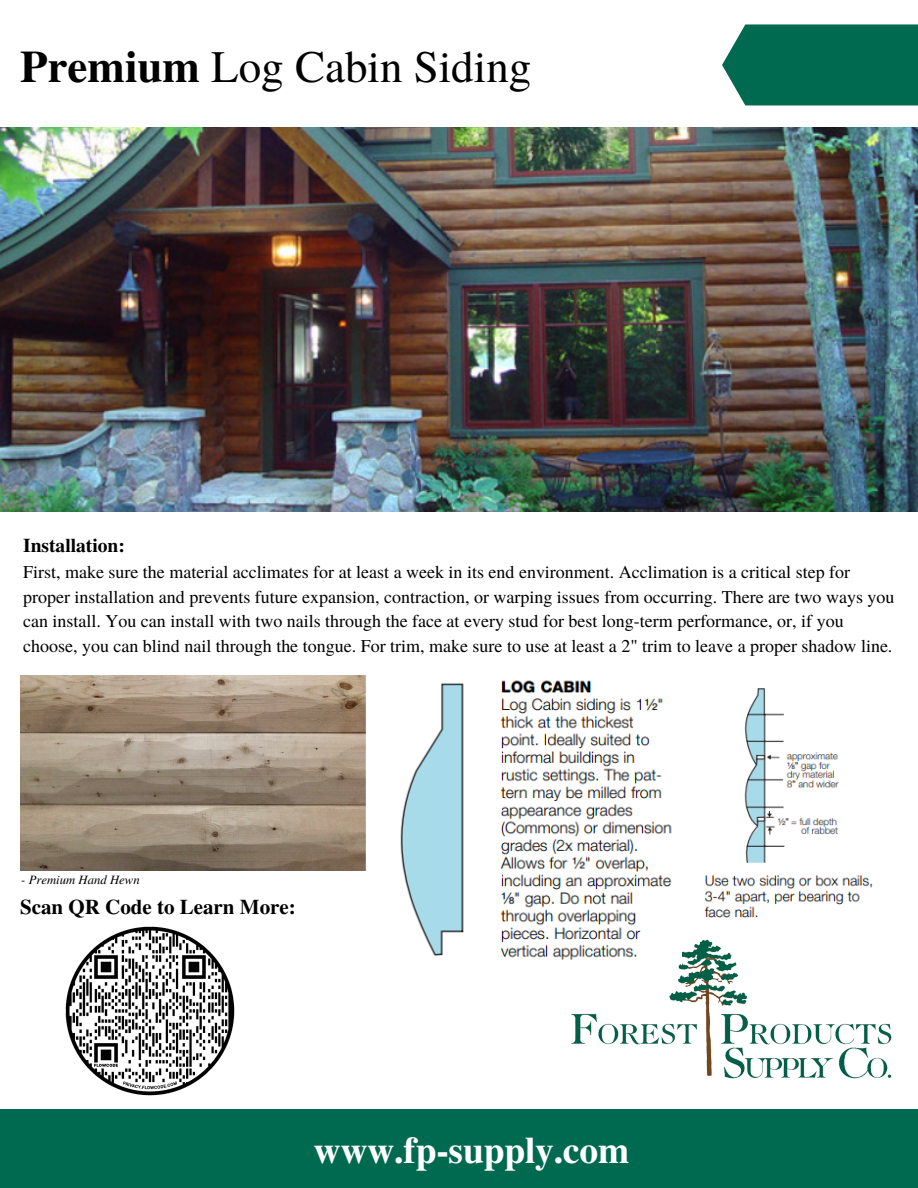
<style>
.page{position:relative;width:918px;height:1188px;background:#fff}
.page>*{position:absolute;margin:0;border:0;box-sizing:border-box;transform-origin:0 0}
.t1{font:45px "Te X Gyre Termes";color:#000}
.t2{font:700 37.5px "Te X Gyre Termes";letter-spacing:-.005em;color:#fff}
.t3{font:700 21px "Te X Gyre Termes";color:#000}
.t4{font:700 19.5px "Te X Gyre Termes";color:#000}
.t5{font:18px/24.8px "Te X Gyre Termes";color:#000}
.t6{font:italic 12.75px "Te X Gyre Termes";color:#000}
.s1{font-weight:700}
</style>
<div class="page">
<div style="left:0;top:1109px;width:918px;height:79px;background:#006a51"></div>
<svg style="left:722px;top:24px;width:196px;height:81px;background:#10735c"></svg>
<img style="left:0;top:128px;width:918px;height:383px">
<img style="left:571px;top:939px;width:321px;height:140px">
<img style="left:500px;top:680px;width:181px;height:284px">
<img style="left:704px;top:688px;width:169px;height:230px">
<img style="left:400px;top:683px;width:64px;height:273px">
<img style="left:65px;top:926px;width:170px;height:170px">
<img style="left:20px;top:676px;width:346px;height:194px">
<p class="t1" style="left:20px;top:34px;width:513px"><span class="s1">Premium</span> Log Cabin Siding</p>
<p class="t4" style="left:23px;top:530px;width:103px">Installation:</p>
<p class="t5" style="left:23px;top:559px;width:873px">First, make sure the material acclimates for at least a week in its end environment. Acclimation is a critical step for proper installation and prevents future expansion, contraction, or warping issues from occurring. There are two ways you can install. You can install with two nails through the face at every stud for best long-term performance, or, if you choose, you can blind nail through the tongue. For trim, make sure to use at least a 2" trim to leave a proper shadow line.</p>
<p class="t6" style="left:21px;top:870px;width:120px">- Premium Hand Hewn</p>
<p class="t3" style="left:20px;top:891px;width:277px">Scan QR Code to Learn More:</p>
<p class="t2" style="left:314px;top:1121px;width:317px">www.fp-supply.com</p>
</div>
